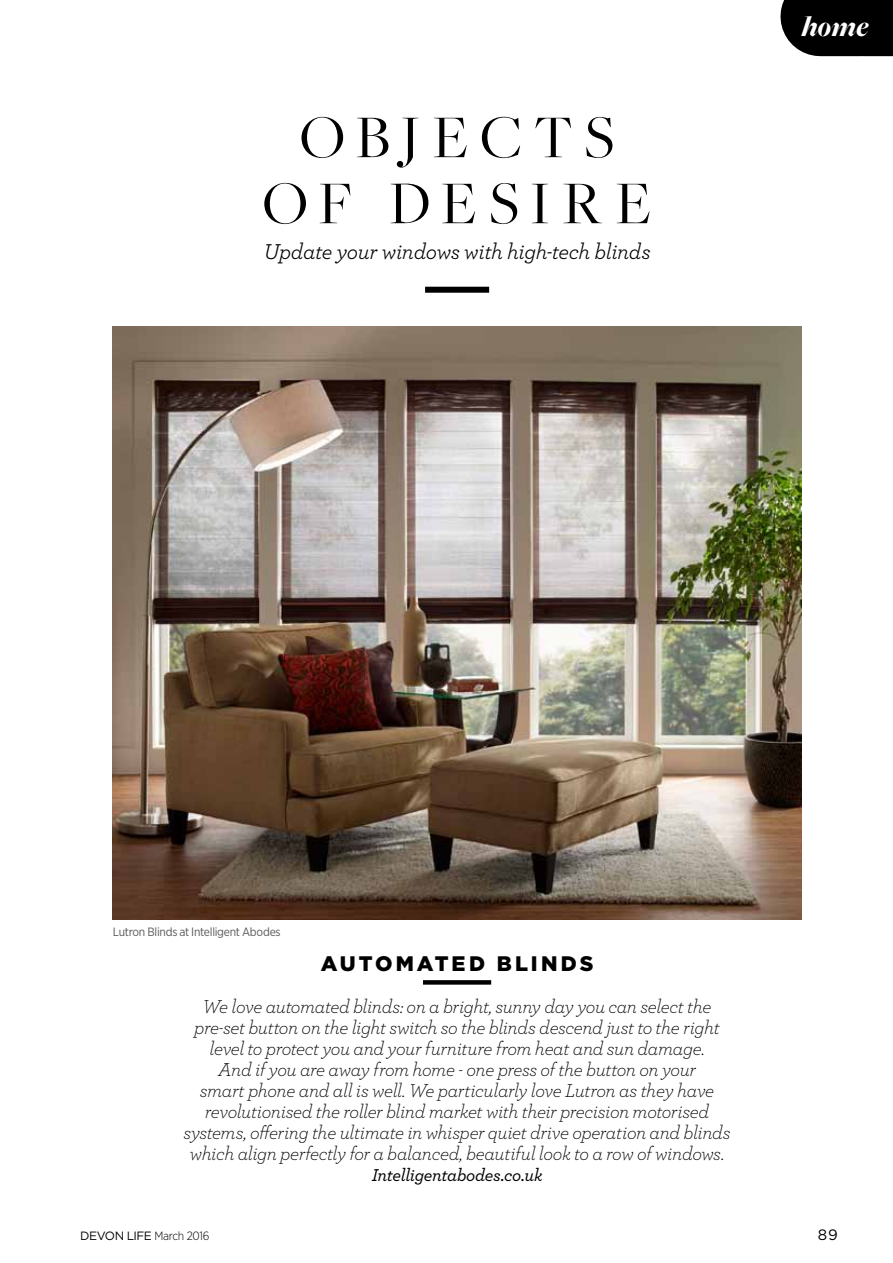
<style>
.page{position:relative;width:893px;height:1263px;background:#fff}
.page>*{position:absolute;margin:0;border:0;box-sizing:border-box;transform-origin:0 0}
.t1{font:63px/66px "Freight Big Pro";letter-spacing:.175em;color:#000;text-align:center}
.t2{font:italic 900 30px "Freight Big Pro";color:#fff}
.t3{font:italic 22.5px "Archer";letter-spacing:-.02em;color:#000}
.t4{font:900 21px "Gotham";letter-spacing:.14em;color:#000}
.t5{font:italic 300 19.5px/21px "Archer";letter-spacing:-.025em;color:#000;text-align:center}
.t6{font:italic 500 18px "Archer";letter-spacing:-.02em;color:#000}
.t7{font:15px "Gotham";color:#000}
.t8{font:12px "Gotham Narrow";letter-spacing:-.025em;color:#58595b}
.t9{font:12px "Gotham";letter-spacing:-.035em;color:#000}
.s1{font-family:"Gotham Narrow";font-weight:300}
</style>
<div class="page">
<div style="left:820px;top:0;width:73px;height:56px;background:#000"></div>
<div style="left:425px;top:287px;width:64px;height:6px;background:#000"></div>
<img style="left:113px;top:327px;width:688px;height:593px">
<div style="left:423px;top:980px;width:68px;height:5px;background:#000"></div>
<h1 class="t1" style="left:263px;top:102px;width:390px">OBJECTS<br>OF DESIRE</h1>
<p class="t3" style="left:263px;top:235px;width:389px">Update your windows with high-tech blinds</p>
<h2 class="t2" style="left:802px;top:7px;width:68px">home</h2>
<p class="t8" style="left:113px;top:924px;width:169px">Lutron Blinds at Intelligent Abodes</p>
<p class="t4" style="left:321px;top:949px;width:274px">AUTOMATED BLINDS</p>
<p class="t5" style="left:183px;top:995px;width:549px">We love automated blinds: on a bright, sunny day you can select the pre-set button on the light switch so the blinds descend just to the right level to protect you and your furniture from heat and sun damage.<br>And if you are away from home - one press of the button on your<br>smart phone and all is well. We particularly love Lutron as they have revolutionised the roller blind market with their precision motorised systems, offering the ultimate in whisper quiet drive operation and blinds which align perfectly for a balanced, beautiful look to a row of windows.</p>
<p class="t6" style="left:372px;top:1161px;width:172px">Intelligentabodes.co.uk</p>
<p class="t9" style="left:80px;top:1228px;width:131px">DEVON LIFE <span class="s1">March 2016</span></p>
<p class="t7" style="left:818px;top:1225px;width:21px">89</p>
</div>
